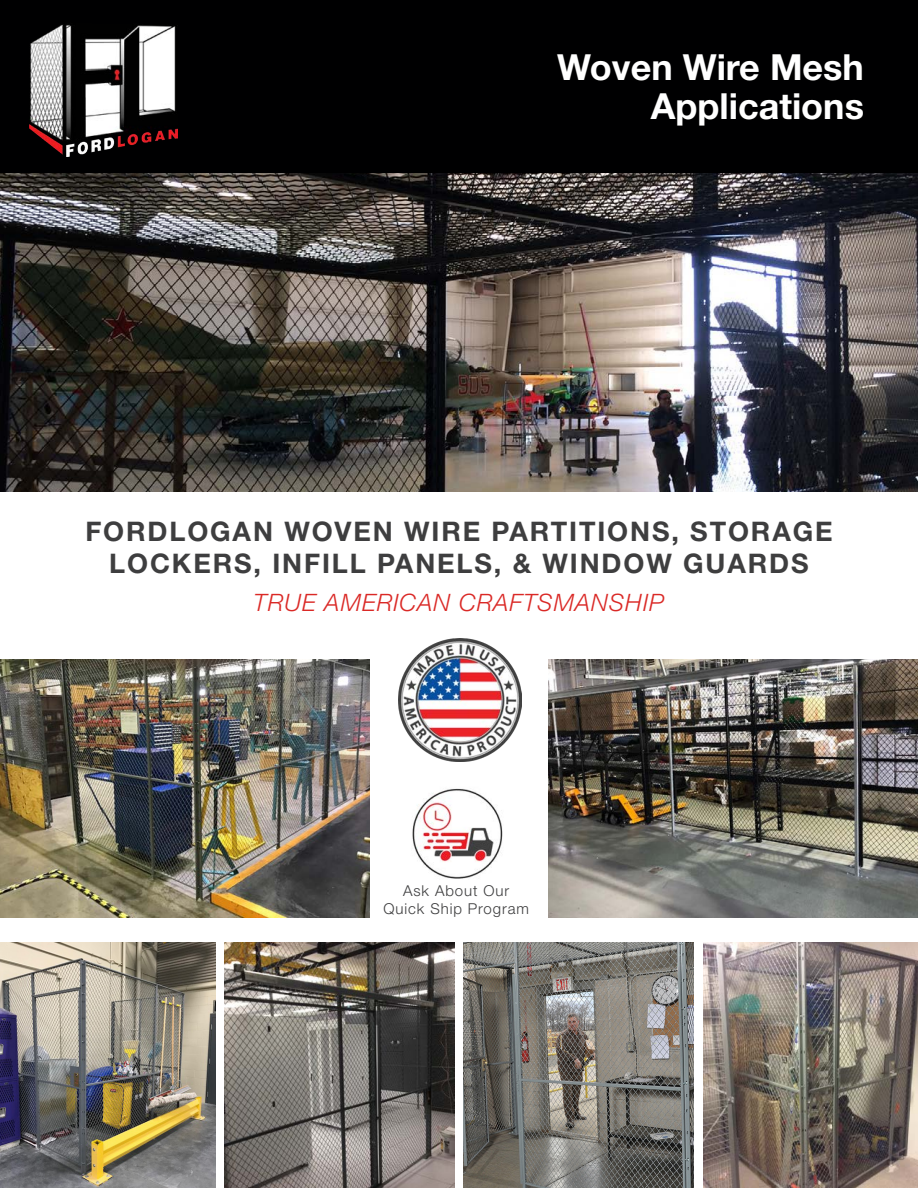
<style>
.page{position:relative;width:918px;height:1188px;background:#fff}
.page>*{position:absolute;margin:0;border:0;box-sizing:border-box;transform-origin:0 0}
.t1{font:700 36px/39px "Helvetica Neue LT Std";color:#fff;text-align:right}
.t2{font:700 27px/32.4px "Helvetica Neue LT Std";letter-spacing:.07em;color:#3e3e3f;text-align:center}
.t3{font:italic 300 24px "Helvetica Neue LT Std";letter-spacing:.04em;color:#da2926}
.t4{font:300 15px "Helvetica Neue LT Std";letter-spacing:.06em;color:#3e3e3f}
</style>
<div class="page">
<img style="left:0;top:659px;width:369px;height:259px">
<img style="left:0;top:173px;width:918px;height:318px">
<div style="left:0;top:0;width:918px;height:173px;background:#000001"></div>
<img style="left:29px;top:24px;width:149px;height:133px">
<img style="left:399px;top:638px;width:123px;height:124px">
<img style="left:549px;top:659px;width:369px;height:259px">
<img style="left:225px;top:943px;width:229px;height:245px">
<img style="left:704px;top:943px;width:214px;height:245px">
<img style="left:0;top:943px;width:216px;height:245px">
<img style="left:464px;top:943px;width:229px;height:245px">
<img style="left:412px;top:788px;width:91px;height:91px">
<p class="t1" style="left:557px;top:47px;width:308px">Woven Wire Mesh<br>Applications</p>
<p class="t2" style="left:85px;top:514px;width:749px">FORDLOGAN WOVEN WIRE PARTITIONS, STORAGE<br>LOCKERS, INFILL PANELS, &amp; WINDOW GUARDS</p>
<p class="t3" style="left:254px;top:588px;width:412px">TRUE AMERICAN CRAFTSMANSHIP</p>
<p class="t4" style="left:403px;top:881px;width:108px">Ask About Our</p>
<p class="t4" style="left:384px;top:899px;width:147px">Quick Ship Program</p>
</div>
